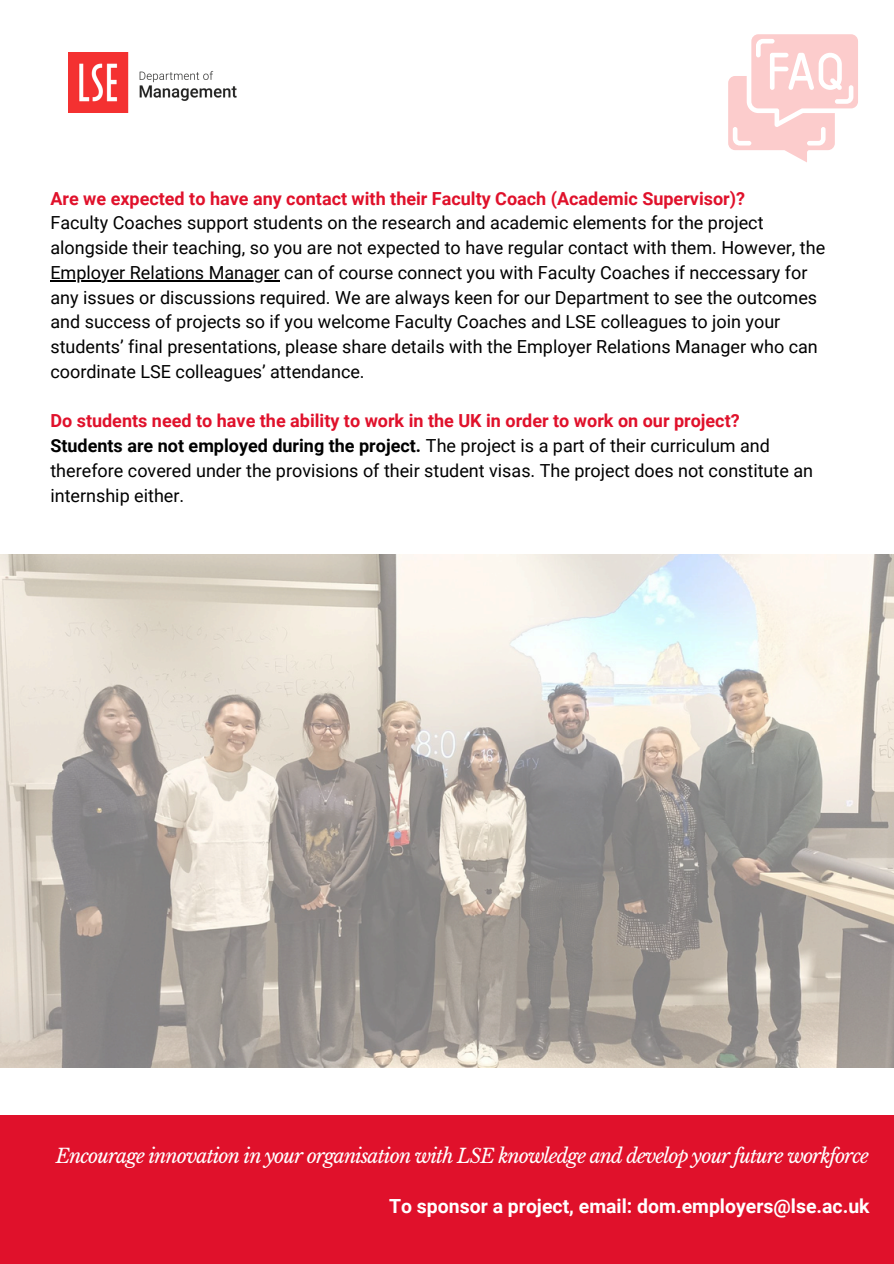
<style>
.page{position:relative;width:894px;height:1264px;background:#fff}
.page>*{position:absolute;margin:0;border:0;box-sizing:border-box;transform-origin:0 0}
.t1{font:italic 19.5px "Libre Baskerville";letter-spacing:-.05em;color:#fff}
.t2{font:700 19.5px "Roboto";color:#fff}
.t3{font:18px/24.8px "Roboto";color:#000}
.t4{font:700 18px "Roboto";color:#e0112b}
.s1{font-weight:700}
</style>
<div class="page">
<img style="left:69px;top:53px;width:167px;height:60px">
<svg style="left:728px;top:34px;width:129px;height:128px"></svg>
<img style="left:0;top:555px;width:893px;height:511px">
<hr style="left:50px;top:280px;width:230px;height:1px;background:#000">
<div style="left:0;top:1115px;width:893px;height:148px;background:#e0112b"></div>
<p class="t4" style="left:50px;top:188px;width:696px">Are we expected to have any contact with their Faculty Coach (Academic Supervisor)?</p>
<p class="t3" style="left:50px;top:211px;width:776px">Faculty Coaches support students on the research and academic elements for the project alongside their teaching, so you are not expected to have regular contact with them. However, the</p>
<p class="t3" style="left:50px;top:260px;width:768px">Employer Relations Manager can of course connect you with Faculty Coaches if neccessary for any issues or discussions required. We are always keen for our Department to see the outcomes and success of projects so if you welcome Faculty Coaches and LSE colleagues to join your students’ final presentations, please share details with the Employer Relations Manager who can coordinate LSE colleagues’ attendance.</p>
<p class="t4" style="left:50px;top:411px;width:690px">Do students need to have the ability to work in the UK in order to work on our project?</p>
<p class="t3" style="left:50px;top:433px;width:764px"><span class="s1">Students are not employed during the project.</span> The project is a part of their curriculum and therefore covered under the provisions of their student visas. The project does not constitute an internship either.</p>
<p class="t1" style="left:56px;top:1143px;width:814px">Encourage innovation in your organisation with LSE knowledge and develop your future workforce</p>
<p class="t2" style="left:389px;top:1195px;width:482px">To sponsor a project, email: dom.employers@lse.ac.uk</p>
</div>
